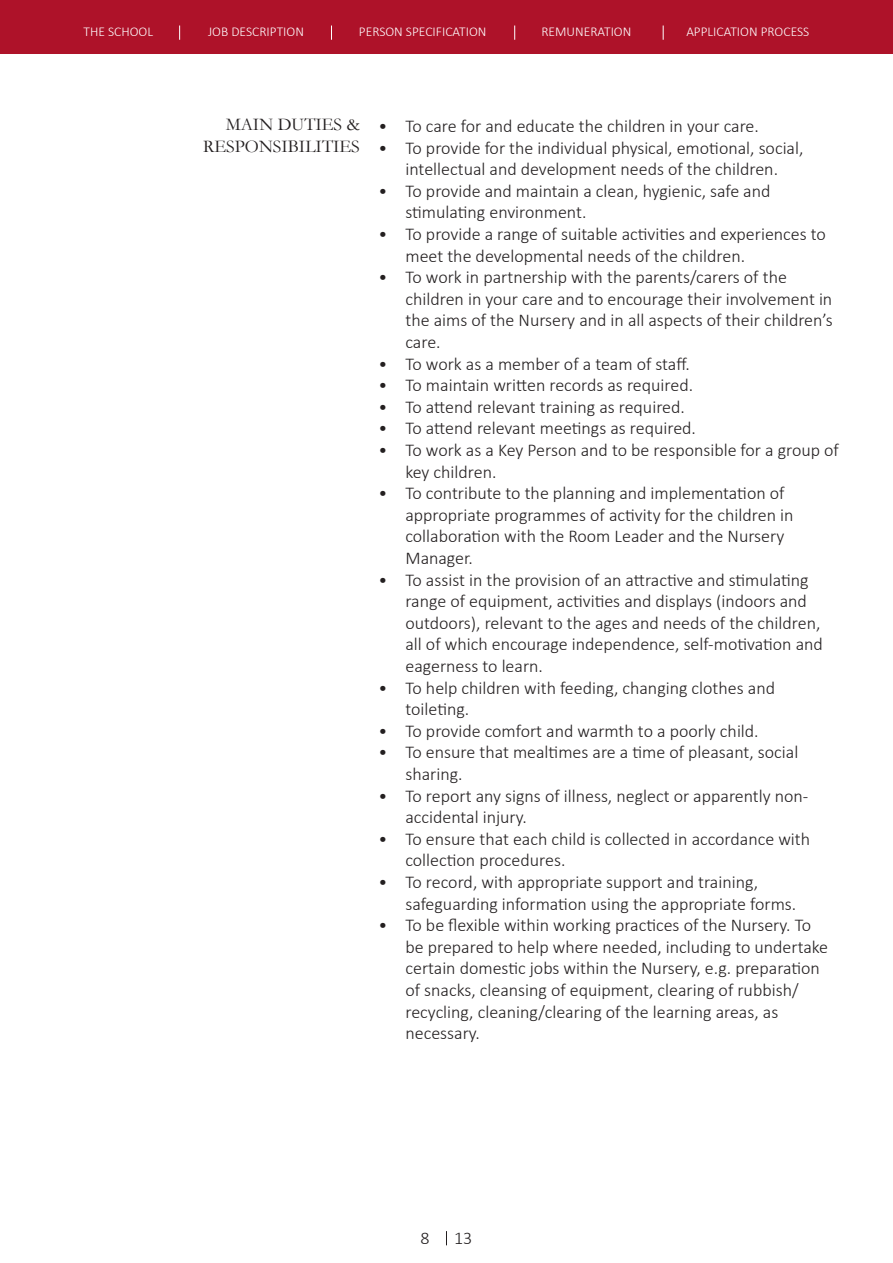
<style>
.page{position:relative;width:893px;height:1263px;background:#fff}
.page>*{position:absolute;margin:0;border:0;box-sizing:border-box;transform-origin:0 0}
.t1{font:300 18px/21.6px "Calibri";color:#231f20}
.t2{font:18px "Garamond";color:#231f20}
.t3{font:300 13.5px "Calibri";color:#fff}
</style>
<div class="page">
<div style="left:1px;top:1px;width:891px;height:52px;background:#ae1229"></div>
<div style="left:0;top:0;width:893px;height:54px;border:2px solid #ae1229"></div>
<svg style="left:179px;top:26px;width:1px;height:14px"></svg>
<svg style="left:331px;top:26px;width:1px;height:14px"></svg>
<svg style="left:514px;top:26px;width:1px;height:14px"></svg>
<svg style="left:663px;top:26px;width:1px;height:14px"></svg>
<svg style="left:446px;top:1231px;width:1px;height:14px"></svg>
<p class="t3" style="left:84px;top:23px;width:71px">THE SCHOOL</p>
<p class="t3" style="left:208px;top:23px;width:97px">JOB DESCRIPTION</p>
<p class="t3" style="left:359px;top:23px;width:129px">PERSON SPECIFICATION</p>
<p class="t3" style="left:541px;top:23px;width:92px">REMUNERATION</p>
<p class="t3" style="left:686px;top:23px;width:125px">APPLICATION PROCESS</p>
<p class="t2" style="left:226px;top:112px;width:136px">MAIN DUTIES &amp;</p>
<p class="t2" style="left:203px;top:134px;width:158px">RESPONSIBILITIES</p>
<p class="t1" style="left:378px;top:115px;width:382px">• To care for and educate the children in your care.</p>
<p class="t1" style="left:378px;top:137px;width:427px;text-align:center">• To provide for the individual physical, emotional, social, intellectual and development needs of the children.</p>
<p class="t1" style="left:405px;top:180px;width:367px;text-indent:-27px">• To provide and maintain a clean, hygienic, safe and stimulating environment.</p>
<p class="t1" style="left:405px;top:223px;width:422px;text-indent:-27px">• To provide a range of suitable activities and experiences to meet the developmental needs of the children.</p>
<p class="t1" style="left:405px;top:266px;width:429px;text-indent:-27px">• To work in partnership with the parents/carers of the children in your care and to encourage their involvement in the aims of the Nursery and in all aspects of their children’s care.</p>
<p class="t1" style="left:378px;top:353px;width:313px">• To work as a member of a team of staff.</p>
<p class="t1" style="left:378px;top:374px;width:316px">• To maintain written records as required.</p>
<p class="t1" style="left:378px;top:396px;width:308px">• To attend relevant training as required.</p>
<p class="t1" style="left:378px;top:417px;width:319px">• To attend relevant meetings as required.</p>
<p class="t1" style="left:405px;top:439px;width:435px;text-indent:-27px">• To work as a Key Person and to be responsible for a group of key children.</p>
<p class="t1" style="left:405px;top:482px;width:389px;text-indent:-27px">• To contribute to the planning and implementation of appropriate programmes of activity for the children in collaboration with the Room Leader and the Nursery Manager.</p>
<p class="t1" style="left:405px;top:569px;width:419px;text-indent:-27px">• To assist in the provision of an attractive and stimulating range of equipment, activities and displays (indoors and outdoors), relevant to the ages and needs of the children, all of which encourage independence, self-motivation and eagerness to learn.</p>
<p class="t1" style="left:405px;top:677px;width:371px;text-indent:-27px">• To help children with feeding, changing clothes and toileting.</p>
<p class="t1" style="left:378px;top:720px;width:382px">• To provide comfort and warmth to a poorly child.</p>
<p class="t1" style="left:405px;top:741px;width:394px;text-indent:-27px">• To ensure that mealtimes are a time of pleasant, social sharing.</p>
<p class="t1" style="left:405px;top:785px;width:404px;text-indent:-27px">• To report any signs of illness, neglect or apparently non&shy;accidental injury.</p>
<p class="t1" style="left:405px;top:828px;width:406px;text-indent:-27px">• To ensure that each child is collected in accordance with collection procedures.</p>
<p class="t1" style="left:405px;top:871px;width:392px;text-indent:-27px">• To record, with appropriate support and training, safeguarding information using the appropriate forms.</p>
<p class="t1" style="left:405px;top:914px;width:424px;text-indent:-27px">• To be flexible within working practices of the Nursery. To be prepared to help where needed, including to undertake certain domestic jobs within the Nursery, e.g. preparation of snacks, cleansing of equipment, clearing of rubbish/ recycling, cleaning/clearing of the learning areas, as necessary.</p>
<p class="t1" style="left:421px;top:1227px;width:11px">8</p>
<p class="t1" style="left:454px;top:1227px;width:20px">13</p>
</div>
